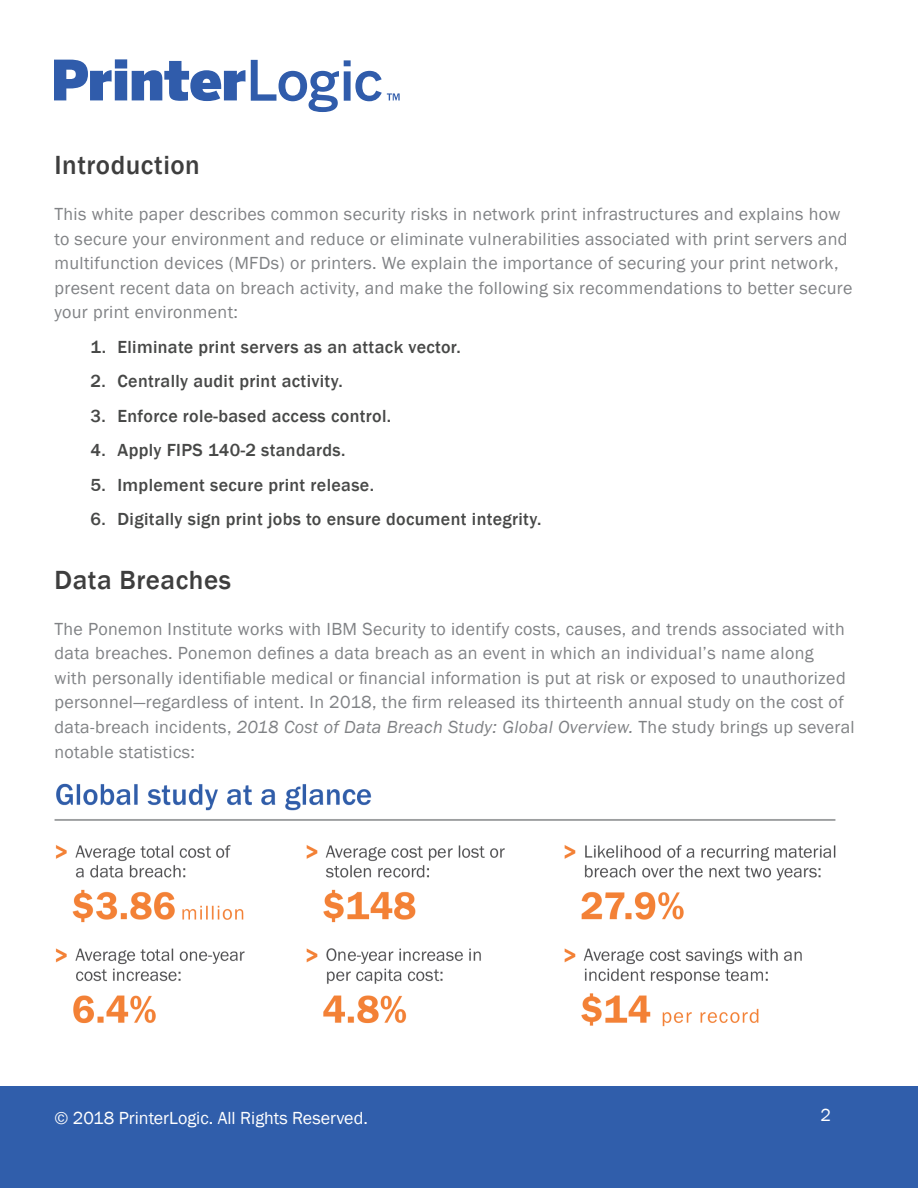
<style>
.page{position:relative;width:918px;height:1188px;background:#fff}
.page>*{position:absolute;margin:0;border:0;box-sizing:border-box;transform-origin:0 0}
.Heading{font:500 27px "Franklin Gothic";letter-spacing:.02em;color:#3e3e3e}
.body{font:18px/24.6px "Franklin Gothic";letter-spacing:.02em;color:#808285}
.t1{font:500 18px "Franklin Gothic";letter-spacing:.02em;color:#474847}
.t2{font:18px "Franklin Gothic";color:#fff}
.s1{font-style:italic}
</style>
<div class="page">
<div style="left:0;top:1086px;width:918px;height:102px;background:#305eab"></div>
<svg style="left:54px;top:59px;width:346px;height:53px"></svg>
<img style="left:54px;top:783px;width:782px;height:244px">
<p class="Heading" style="left:54px;top:149px;width:147px">Introduction</p>
<p class="body" style="left:54px;top:202px;width:800px">This white paper describes common security risks in network print infrastructures and explains how to secure your environment and reduce or eliminate vulnerabilities associated with print servers and multifunction devices (MFDs) or printers. We explain the importance of securing your print network, present recent data on breach activity, and make the following six recommendations to better secure your print environment:</p>
<p class="t1" style="left:90px;top:336px;width:372px">1. Eliminate print servers as an attack vector.</p>
<p class="t1" style="left:90px;top:370px;width:254px">2. Centrally audit print activity.</p>
<p class="t1" style="left:90px;top:405px;width:302px">3. Enforce role-based access control.</p>
<p class="t1" style="left:90px;top:439px;width:257px">4. Apply FIPS 140-2 standards.</p>
<p class="t1" style="left:90px;top:474px;width:285px">5. Implement secure print release.</p>
<p class="t1" style="left:90px;top:508px;width:452px">6. Digitally sign print jobs to ensure document integrity.</p>
<p class="Heading" style="left:54px;top:563px;width:178px">Data Breaches</p>
<p class="body" style="left:54px;top:617px;width:802px">The Ponemon Institute works with IBM Security to identify costs, causes, and trends associated with data breaches. Ponemon defines a data breach as an event in which an individual’s name along<br>with personally identifiable medical or financial information is put at risk or exposed to unauthorized personnel—regardless of intent. In 2018, the firm released its thirteenth annual study on the cost of data-breach incidents, <span class="s1">2018 Cost of Data Breach Study: Global Overview.</span> The study brings up several notable statistics:</p>
<p class="t2" style="left:54px;top:1107px;width:315px">© 2018 PrinterLogic. All Rights Reserved.</p>
<p class="t2" style="left:820px;top:1103px;width:12px">2</p>
</div>
